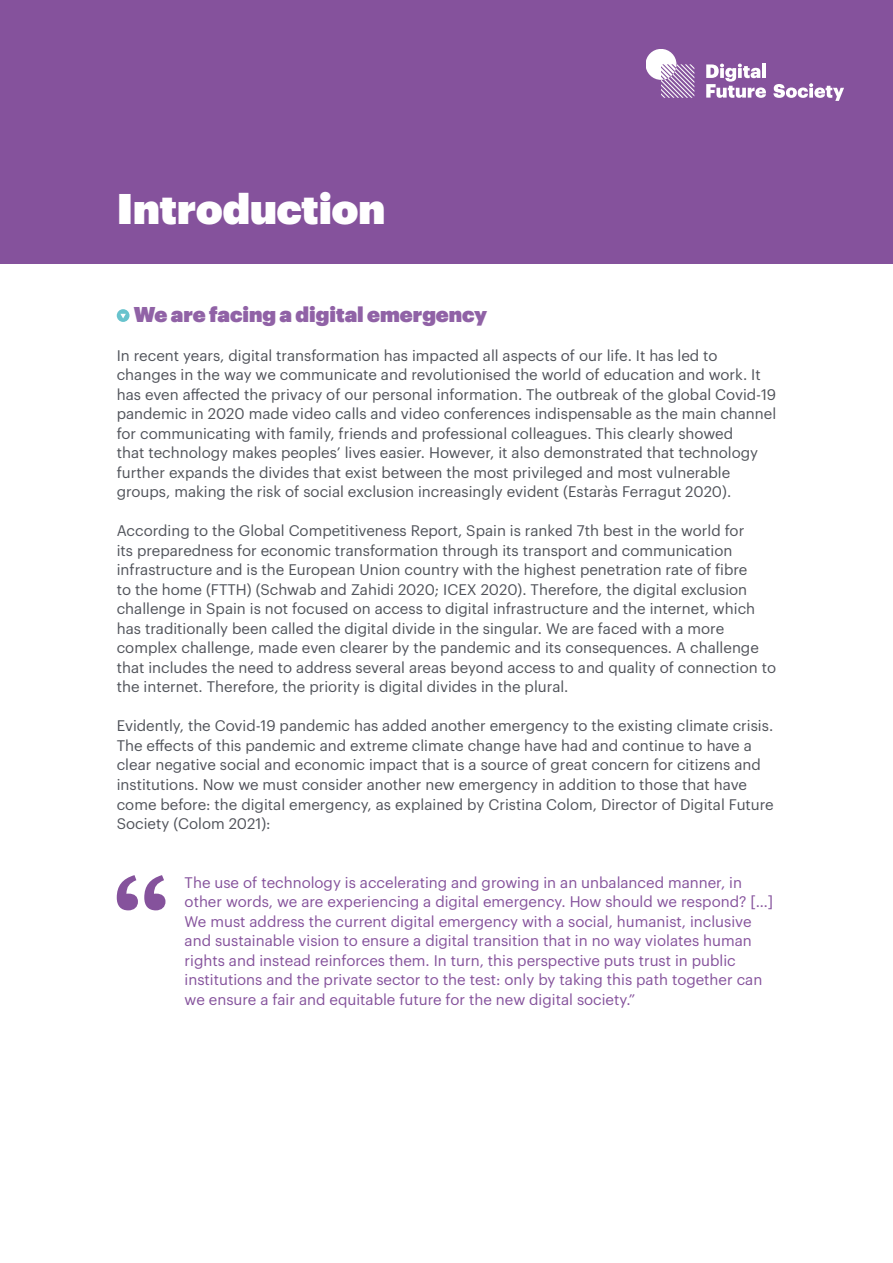
<style>
.page{position:relative;width:893px;height:1263px;background:#fff}
.page>*{position:absolute;margin:0;border:0;box-sizing:border-box;transform-origin:0 0}
.header_inicio_cap_Wh{font:42px "Graphik Super";color:#fff}
.texto{font:21px "Graphik Super";color:#9062a6}
.texto-2{font:15px/19.5px "Graphik";color:#50535a}
.Quote_10_13{font:15px/19.5px "Graphik";color:#85529c}
</style>
<div class="page">
<svg style="left:117px;top:309px;width:13px;height:13px"></svg>
<svg style="left:120px;top:314px;width:6px;height:4px"></svg>
<svg style="left:117px;top:875px;width:48px;height:35px"></svg>
<div style="left:0;top:0;width:893px;height:263px;background:#85529c"></div>
<svg style="left:706px;top:64px;width:60px;height:34px"></svg>
<svg style="left:773px;top:83px;width:71px;height:18px"></svg>
<svg style="left:646px;top:49px;width:48px;height:49px"></svg>
<p class="header_inicio_cap_Wh" style="left:117px;top:176px;width:270px">Introduction</p>
<p class="texto" style="left:134px;top:298px;width:355px">We are facing a digital emergency</p>
<p class="texto-2" style="left:117px;top:344px;width:661px">In recent years, digital transformation has impacted all aspects of our life. It has led to changes in the way we communicate and revolutionised the world of education and work. It has even affected the privacy of our personal information. The outbreak of the global Covid-19 pandemic in 2020 made video calls and video conferences indispensable as the main channel for communicating with family, friends and professional colleagues. This clearly showed<br>that technology makes peoples’ lives easier. However, it also demonstrated that technology further expands the divides that exist between the most privileged and most vulnerable groups, making the risk of social exclusion increasingly evident (Estaràs Ferragut 2020).</p>
<p class="texto-2" style="left:117px;top:520px;width:661px">According to the Global Competitiveness Report, Spain is ranked 7th best in the world for<br>its preparedness for economic transformation through its transport and communication infrastructure and is the European Union country with the highest penetration rate of fibre<br>to the home (FTTH) (Schwab and Zahidi 2020; ICEX 2020). Therefore, the digital exclusion challenge in Spain is not focused on access to digital infrastructure and the internet, which has traditionally been called the digital divide in the singular. We are faced with a more complex challenge, made even clearer by the pandemic and its consequences. A challenge that includes the need to address several areas beyond access to and quality of connection to the internet. Therefore, the priority is digital divides in the plural.</p>
<p class="texto-2" style="left:117px;top:715px;width:658px">Evidently, the Covid-19 pandemic has added another emergency to the existing climate crisis.<br>The effects of this pandemic and extreme climate change have had and continue to have a clear negative social and economic impact that is a source of great concern for citizens and institutions. Now we must consider another new emergency in addition to those that have come before: the digital emergency, as explained by Cristina Colom, Director of Digital Future Society (Colom 2021):</p>
<p class="Quote_10_13" style="left:185px;top:871px;width:590px">The use of technology is accelerating and growing in an unbalanced manner, in other words, we are experiencing a digital emergency. How should we respond? […] We must address the current digital emergency with a social, humanist, inclusive and sustainable vision to ensure a digital transition that in no way violates human rights and instead reinforces them. In turn, this perspective puts trust in public institutions and the private sector to the test: only by taking this path together can we ensure a fair and equitable future for the new digital society.”</p>
</div>
